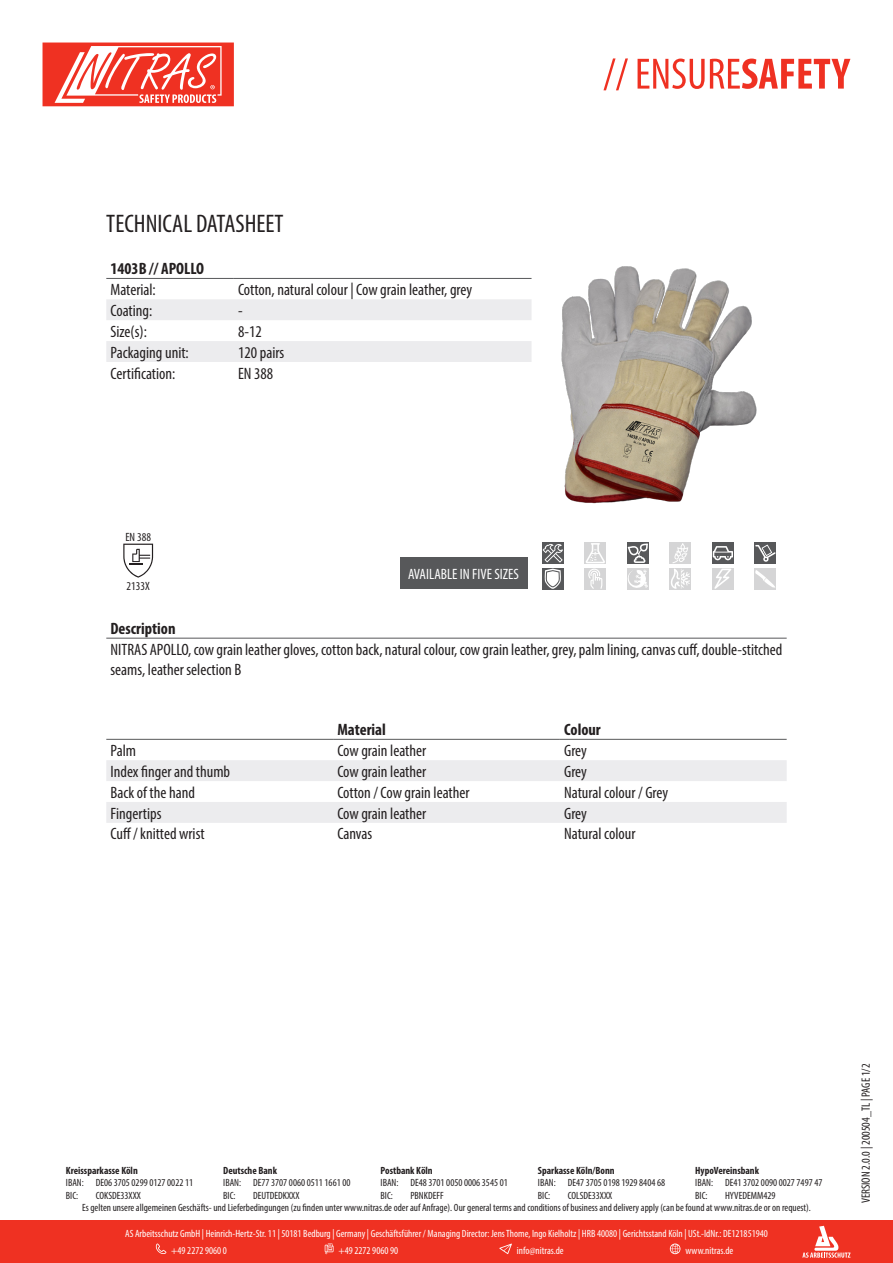
<style>
.page{position:relative;width:893px;height:1263px;background:#fff}
.page>*{position:absolute;margin:0;border:0;box-sizing:border-box;transform-origin:0 0}
.t1{font:condensed 25.5px "Myriad Pro";color:#231f20}
.t2{font:condensed 16.5px/19.8px "Myriad Pro";color:#231f20}
.t3{font:700 condensed 16.5px "Myriad Pro";color:#231f20}
.t4{font:condensed 15px "Myriad Pro";color:#fff}
.t5{font:condensed 12px "Myriad Pro";color:#231f20}
.t6{font:condensed 10.5px/12.6px "Myriad Pro";color:#231f20}
.t7{font:condensed 10.5px/17px "Myriad Pro";color:#fff}
.t8{font:700 condensed 10.5px "Myriad Pro";color:#231f20}
</style>
<div class="page">
<svg style="left:603px;top:58px;width:247px;height:32px"></svg>
<svg style="left:43px;top:43px;width:191px;height:63px"></svg>
<div style="left:0;top:1220px;width:893px;height:43px;background:#ef3122"></div>
<svg style="left:802px;top:1226px;width:48px;height:32px"></svg>
<svg style="left:156px;top:1243px;width:10px;height:11px"></svg>
<svg style="left:325px;top:1243px;width:9px;height:11px"></svg>
<svg style="left:499px;top:1243px;width:13px;height:11px"></svg>
<svg style="left:670px;top:1243px;width:10px;height:11px"></svg>
<svg style="left:106px;top:299px;width:425px;height:63px"></svg>
<hr style="left:106px;top:278px;width:128px;height:1px;background:#57585a">
<hr style="left:234px;top:278px;width:297px;height:1px;background:#57585a">
<img style="left:531px;top:266px;width:226px;height:238px">
<svg style="left:123px;top:544px;width:30px;height:34px"></svg>
<div style="left:400px;top:557px;width:127px;height:32px;background:#57585a"></div>
<div style="left:542px;top:542px;width:21px;height:22px;background:#57585a"></div>
<svg style="left:543px;top:544px;width:20px;height:18px"></svg>
<div style="left:585px;top:542px;width:21px;height:22px;background:#d5d5d6"></div>
<svg style="left:586px;top:543px;width:19px;height:20px"></svg>
<div style="left:627px;top:542px;width:21px;height:22px;background:#57585a"></div>
<svg style="left:628px;top:543px;width:20px;height:20px"></svg>
<div style="left:670px;top:542px;width:21px;height:22px;background:#d5d5d6"></div>
<div style="left:712px;top:542px;width:21px;height:22px;background:#57585a"></div>
<svg style="left:713px;top:546px;width:20px;height:14px"></svg>
<div style="left:755px;top:542px;width:21px;height:22px;background:#57585a"></div>
<svg style="left:755px;top:545px;width:21px;height:17px"></svg>
<div style="left:542px;top:568px;width:21px;height:21px;background:#57585a"></div>
<svg style="left:544px;top:569px;width:17px;height:20px"></svg>
<svg style="left:585px;top:568px;width:21px;height:21px"></svg>
<svg style="left:588px;top:569px;width:14px;height:20px"></svg>
<div style="left:627px;top:568px;width:21px;height:21px;background:#d5d5d6"></div>
<svg style="left:628px;top:569px;width:20px;height:19px"></svg>
<div style="left:670px;top:568px;width:21px;height:21px;background:#d5d5d6"></div>
<svg style="left:671px;top:543px;width:19px;height:46px"></svg>
<div style="left:712px;top:568px;width:21px;height:21px;background:#d5d5d6"></div>
<svg style="left:714px;top:569px;width:17px;height:20px"></svg>
<div style="left:755px;top:568px;width:21px;height:21px;background:#d5d5d6"></div>
<svg style="left:755px;top:570px;width:20px;height:18px"></svg>
<hr style="left:106px;top:638px;width:681px;height:1px;background:#57585a">
<svg style="left:106px;top:760px;width:681px;height:63px"></svg>
<hr style="left:106px;top:739px;width:227px;height:1px;background:#57585a">
<hr style="left:333px;top:739px;width:227px;height:1px;background:#57585a">
<hr style="left:560px;top:739px;width:227px;height:1px;background:#57585a">
<p class="t1" style="left:106px;top:208px;width:179px">TECHNICAL DATASHEET</p>
<p class="t3" style="left:111px;top:258px;width:95px">1403B // APOLLO</p>
<p class="t2" style="left:111px;top:279px;width:47px">Material:</p>
<p class="t2" style="left:238px;top:279px;width:236px">Cotton, natural colour | Cow grain leather, grey</p>
<p class="t2" style="left:111px;top:300px;width:43px">Coating:</p>
<p class="t2" style="left:238px;top:300px;width:6px">-</p>
<p class="t2" style="left:111px;top:321px;width:38px">Size(s):</p>
<p class="t2" style="left:238px;top:321px;width:25px">8-12</p>
<p class="t2" style="left:111px;top:342px;width:80px">Packaging unit:</p>
<p class="t2" style="left:238px;top:342px;width:48px">120 pairs</p>
<p class="t2" style="left:111px;top:363px;width:66px">Certification:</p>
<p class="t2" style="left:238px;top:363px;width:37px">EN 388</p>
<p class="t5" style="left:125px;top:529px;width:27px">EN 388</p>
<p class="t5" style="left:127px;top:578px;width:25px">2133X</p>
<p class="t4" style="left:408px;top:565px;width:112px">AVAILABLE IN FIVE SIZES</p>
<p class="t3" style="left:111px;top:618px;width:67px">Description</p>
<p class="t2" style="left:111px;top:639px;width:673px">NITRAS APOLLO, cow grain leather gloves, cotton back, natural colour, cow grain leather, grey, palm lining, canvas cuff, double-stitched seams, leather selection B</p>
<p class="t3" style="left:337px;top:719px;width:50px">Material</p>
<p class="t3" style="left:564px;top:719px;width:38px">Colour</p>
<p class="t2" style="left:111px;top:740px;width:27px">Palm</p>
<p class="t2" style="left:337px;top:740px;width:90px">Cow grain leather</p>
<p class="t2" style="left:564px;top:740px;width:24px">Grey</p>
<p class="t2" style="left:111px;top:761px;width:121px">Index finger and thumb</p>
<p class="t2" style="left:337px;top:761px;width:90px">Cow grain leather</p>
<p class="t2" style="left:564px;top:761px;width:24px">Grey</p>
<p class="t2" style="left:111px;top:782px;width:86px">Back of the hand</p>
<p class="t2" style="left:337px;top:782px;width:134px">Cotton / Cow grain leather</p>
<p class="t2" style="left:564px;top:782px;width:105px">Natural colour / Grey</p>
<p class="t2" style="left:111px;top:803px;width:52px">Fingertips</p>
<p class="t2" style="left:337px;top:803px;width:90px">Cow grain leather</p>
<p class="t2" style="left:564px;top:803px;width:24px">Grey</p>
<p class="t2" style="left:111px;top:824px;width:96px">Cuff / knitted wrist</p>
<p class="t2" style="left:337px;top:824px;width:36px">Canvas</p>
<p class="t2" style="left:564px;top:824px;width:73px">Natural colour</p>
<p class="t8" style="left:66px;top:1164px;width:73px">Kreissparkasse Köln</p>
<p class="t8" style="left:223px;top:1164px;width:55px">Deutsche Bank</p>
<p class="t8" style="left:381px;top:1164px;width:54px">Postbank Köln</p>
<p class="t8" style="left:538px;top:1164px;width:78px">Sparkasse Köln/Bonn</p>
<p class="t8" style="left:695px;top:1164px;width:65px">HypoVereinsbank</p>
<p class="t6" style="left:66px;top:1176px;width:19px">IBAN:<br>BIC:</p>
<p class="t6" style="left:96px;top:1176px;width:99px">DE06 3705 0299 0127 0022 11<br>COKSDE33XXX</p>
<p class="t6" style="left:223px;top:1176px;width:19px">IBAN:<br>BIC:</p>
<p class="t6" style="left:253px;top:1176px;width:99px">DE77 3707 0060 0511 1661 00<br>DEUTDEDKXXX</p>
<p class="t6" style="left:381px;top:1176px;width:19px">IBAN:<br>BIC:</p>
<p class="t6" style="left:410px;top:1176px;width:99px">DE48 3701 0050 0006 3545 01<br>PBNKDEFF</p>
<p class="t6" style="left:538px;top:1176px;width:19px">IBAN:<br>BIC:</p>
<p class="t6" style="left:568px;top:1176px;width:99px">DE47 3705 0198 1929 8404 68<br>COLSDE33XXX</p>
<p class="t6" style="left:695px;top:1176px;width:19px">IBAN:<br>BIC:</p>
<p class="t6" style="left:725px;top:1176px;width:99px">DE41 3702 0090 0027 7497 47</p>
<p class="t6" style="left:725px;top:1189px;width:52px">HYVEDEMM429</p>
<p class="t6" style="left:82px;top:1201px;width:730px">Es gelten unsere allgemeinen Geschäfts- und Lieferbedingungen (zu finden unter www.nitras.de oder auf Anfrage). Our general terms and conditions of business and delivery apply (can be found at www.nitras.de or on request).</p>
<p class="t7" style="left:171px;top:1225px;width:598px;text-indent:-46px">AS Arbeitsschutz GmbH | Heinrich-Hertz-Str. 11 | 50181 Bedburg | Germany | Geschäftsführer / Managing Director: Jens Thome, Ingo Kielholtz | HRB 40080 | Gerichtsstand Köln | USt.-IdNr.: DE121851940 +49 2272 9060 0</p>
<p class="t7" style="left:338px;top:1242px;width:61px">+49 2272 9060 90</p>
<p class="t7" style="left:517px;top:1242px;width:48px">info@nitras.de</p>
<p class="t7" style="left:685px;top:1242px;width:49px">www.nitras.de</p>
<p class="t5" style="left:859px;top:1203px;width:141px;rotate:-90deg">VERSION 2.0.0 | 200504_TL | PAGE 1/2</p>
</div>
